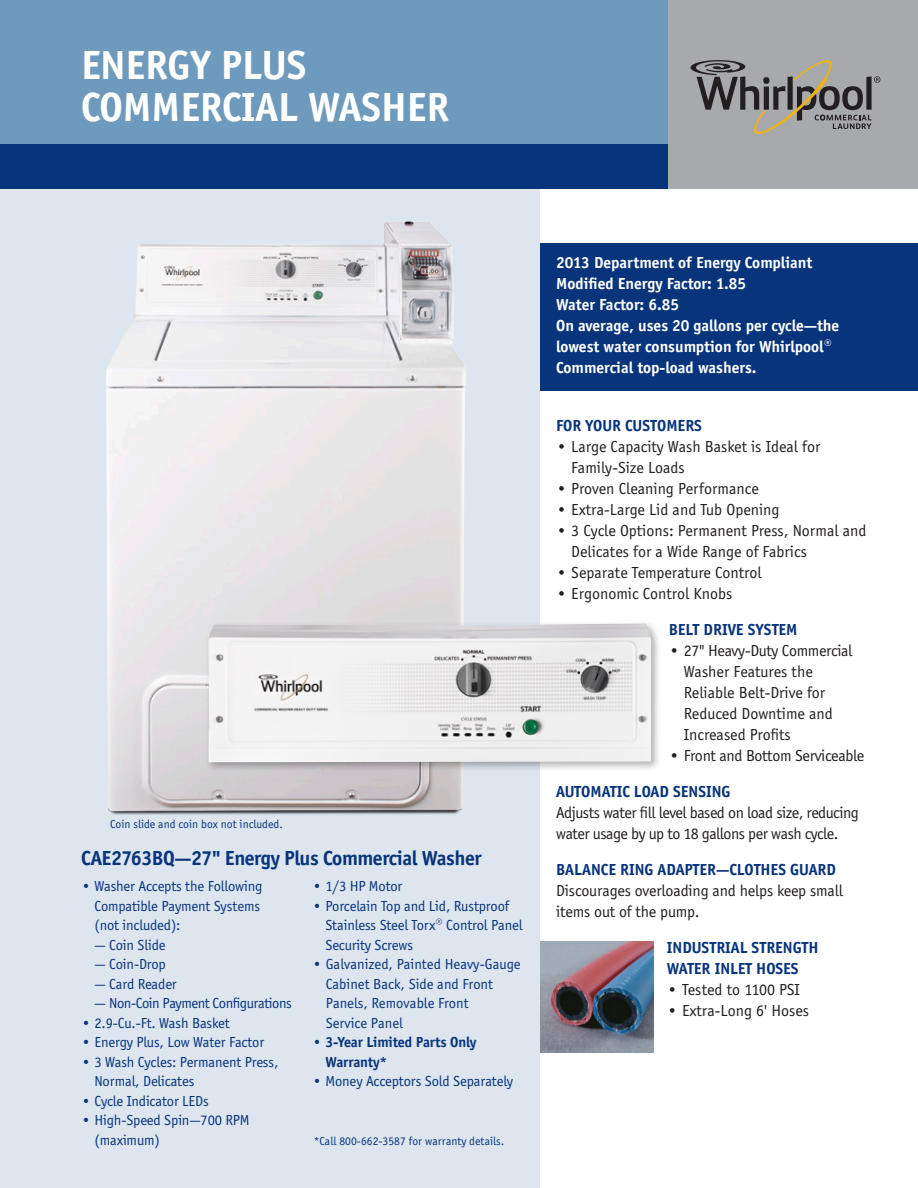
<style>
.page{position:relative;width:918px;height:1188px;background:#fff}
.page>*{position:absolute;margin:0;border:0;box-sizing:border-box;transform-origin:0 0}
.t1{font:700 42px "Officina Sans";color:#fff}
.t2{font:700 21px "Officina Sans";letter-spacing:-.02em;color:#08347b}
.t3{font:16.5px/21px "Officina Sans";color:#231f20}
.t4{font:700 16.5px/21px "Officina Sans";color:#fff}
.t5{font:700 16.5px/21px "Officina Sans";color:#08347b}
.t6{font:16.5px/21px "Officina Sans";letter-spacing:-.03em;color:#231f20}
.t7{font:16.5px "Officina Sans";letter-spacing:-.02em;color:#231f20}
.t8{font:15px/19.5px "Officina Sans";letter-spacing:-.01em;color:#08347b}
.t9{font:700 15px/19.5px "Officina Sans";letter-spacing:-.01em;color:#08347b}
.t10{font:15px "Officina Sans";letter-spacing:-.03em;color:#08347b}
.t11{font:12px "Officina Sans";color:#08347b}
</style>
<div class="page">
<div style="left:0;top:189px;width:540px;height:999px;background:#dde5ee"></div>
<div style="left:0;top:0;width:687px;height:189px;background:#6e9bbd"></div>
<div style="left:0;top:144px;width:672px;height:45px;background:#08347b"></div>
<img style="left:540px;top:941px;width:113px;height:112px">
<img style="left:106px;top:221px;width:360px;height:594px">
<div style="left:205px;top:620px;width:457px;height:153px;background:#231f20;opacity:.35"></div>
<img style="left:208px;top:624px;width:443px;height:138px">
<div style="left:668px;top:0;width:250px;height:189px;background:#a8a9ad"></div>
<svg style="left:690px;top:60px;width:190px;height:75px"></svg>
<div style="left:540px;top:243px;width:378px;height:148px;background:#08347b"></div>
<p class="t1" style="left:81px;top:40px;width:227px">ENERGY PLUS</p>
<p class="t1" style="left:81px;top:82px;width:370px">COMMERCIAL WASHER</p>
<p class="t11" style="left:110px;top:817px;width:174px">Coin slide and coin box not included.</p>
<p class="t2" style="left:81px;top:846px;width:402px">CAE2763BQ—27" Energy Plus Commercial Washer</p>
<p class="t8" style="left:94px;top:877px;width:169px;text-indent:-13px">• Washer Accepts the Following<br>Compatible Payment Systems (not included):</p>
<p class="t8" style="left:94px;top:935px;width:73px">— Coin Slide</p>
<p class="t8" style="left:94px;top:955px;width:73px">— Coin-Drop</p>
<p class="t8" style="left:94px;top:974px;width:84px">— Card Reader</p>
<p class="t10" style="left:94px;top:995px;width:199px">— Non-Coin Payment Configurations</p>
<p class="t8" style="left:81px;top:1013px;width:150px">• 2.9-Cu.-Ft. Wash Basket</p>
<p class="t8" style="left:81px;top:1033px;width:185px">• Energy Plus, Low Water Factor</p>
<p class="t8" style="left:94px;top:1052px;width:185px;text-indent:-13px">• 3 Wash Cycles: Permanent Press,<br>Normal, Delicates</p>
<p class="t8" style="left:81px;top:1091px;width:129px">• Cycle Indicator LEDs</p>
<p class="t8" style="left:94px;top:1111px;width:157px;text-indent:-13px">• High-Speed Spin—700 RPM (maximum)</p>
<p class="t8" style="left:312px;top:877px;width:92px">• 1/3 HP Motor</p>
<p class="t8" style="left:326px;top:896px;width:199px;text-indent:-13px">• Porcelain Top and Lid, Rustproof<br>Stainless Steel Torx® Control Panel<br>Security Screws</p>
<p class="t8" style="left:326px;top:955px;width:196px;text-indent:-14px">• Galvanized, Painted Heavy-Gauge<br>Cabinet Back, Side and Front<br>Panels, Removable Front<br>Service Panel</p>
<p class="t9" style="left:326px;top:1032px;width:152px;text-indent:-13px">• 3-Year Limited Parts Only<br>Warranty*</p>
<p class="t8" style="left:312px;top:1072px;width:203px">• Money Acceptors Sold Separately</p>
<p class="t11" style="left:314px;top:1134px;width:192px">*Call 800-662-3587 for warranty details.</p>
<p class="t4" style="left:556px;top:252px;width:258px">2013 Department of Energy Compliant</p>
<p class="t4" style="left:556px;top:273px;width:285px">Modified Energy Factor: 1.85<br>Water Factor: 6.85<br>On average, uses 20 gallons per cycle—the lowest water consumption for Whirlpool®<br>Commercial top-load washers.</p>
<p class="t5" style="left:556px;top:415px;width:147px">FOR YOUR CUSTOMERS</p>
<p class="t3" style="left:571px;top:437px;width:251px;text-indent:-15px">• Large Capacity Wash Basket is Ideal for<br>Family-Size Loads</p>
<p class="t3" style="left:556px;top:479px;width:204px">• Proven Cleaning Performance</p>
<p class="t3" style="left:556px;top:500px;width:225px">• Extra-Large Lid and Tub Opening</p>
<p class="t3" style="left:571px;top:521px;width:297px;text-indent:-15px">• 3 Cycle Options: Permanent Press, Normal and<br>Delicates for a Wide Range of Fabrics</p>
<p class="t3" style="left:556px;top:563px;width:207px">• Separate Temperature Control</p>
<p class="t3" style="left:556px;top:584px;width:178px">• Ergonomic Control Knobs</p>
<p class="t5" style="left:669px;top:619px;width:130px">BELT DRIVE SYSTEM</p>
<p class="t3" style="left:684px;top:641px;width:170px;text-indent:-15px">• 27" Heavy-Duty Commercial<br>Washer Features the<br>Reliable Belt-Drive for<br>Reduced Downtime and<br>Increased Profits</p>
<p class="t7" style="left:669px;top:747px;width:197px">• Front and Bottom Serviceable</p>
<p class="t5" style="left:556px;top:781px;width:176px">AUTOMATIC LOAD SENSING</p>
<p class="t6" style="left:556px;top:803px;width:304px">Adjusts water fill level based on load size, reducing water usage by up to 18 gallons per wash cycle.</p>
<p class="t5" style="left:556px;top:859px;width:281px">BALANCE RING ADAPTER—CLOTHES GUARD</p>
<p class="t3" style="left:556px;top:881px;width:288px">Discourages overloading and helps keep small items out of the pump.</p>
<p class="t5" style="left:667px;top:937px;width:153px">INDUSTRIAL STRENGTH<br>WATER INLET HOSES</p>
<p class="t3" style="left:667px;top:980px;width:135px">• Tested to 1100 PSI</p>
<p class="t3" style="left:667px;top:1001px;width:144px">• Extra-Long 6' Hoses</p>
</div>
